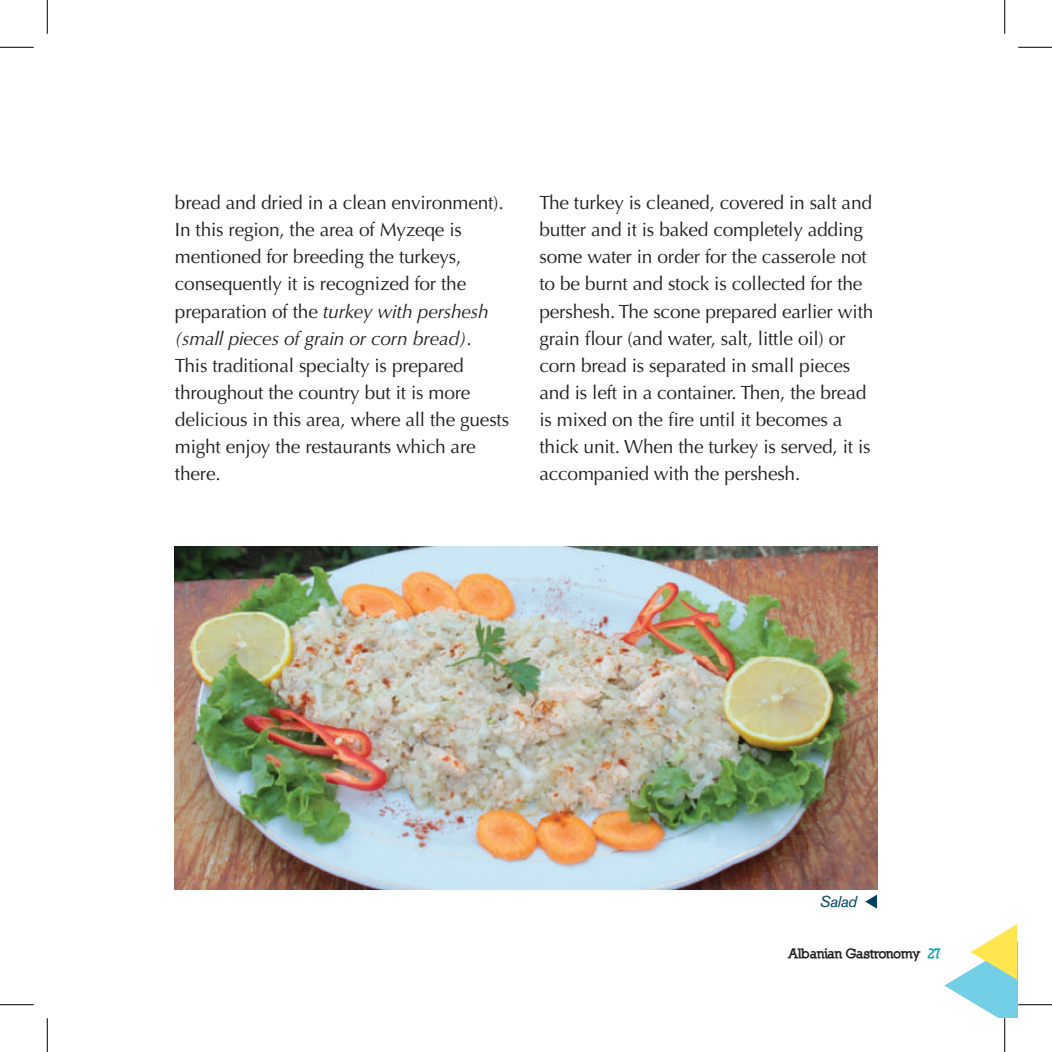
<style>
.page{position:relative;width:1052px;height:1052px;background:#fff}
.page>*{position:absolute;margin:0;border:0;box-sizing:border-box;transform-origin:0 0}
.t1{font:19.12px/27px "Optima LT Std";letter-spacing:-.01em;color:#231f20}
.t2{font:italic 15.75px "Akzidenz Grotesk Std";letter-spacing:-.025em;color:#003f61}
.t3{font:900 13.5px "Nilland";letter-spacing:-.025em;color:#231f20}
.s1{font-style:italic}
.s2{color:#00a8b9}
</style>
<div class="page">
<svg style="left:944px;top:924px;width:73px;height:93px"></svg>
<img style="left:175px;top:547px;width:701px;height:341px">
<svg style="left:865px;top:895px;width:11px;height:13px"></svg>
<hr style="left:0;top:47px;width:34px;height:1px;background:#000">
<hr style="left:1017px;top:47px;width:34px;height:1px;background:#000">
<hr style="left:0;top:1004px;width:34px;height:1px;background:#000">
<hr style="left:1017px;top:1004px;width:34px;height:1px;background:#000">
<hr style="left:47px;top:0;width:1px;height:34px;background:#000">
<hr style="left:47px;top:1017px;width:1px;height:34px;background:#000">
<hr style="left:1004px;top:0;width:1px;height:34px;background:#000">
<hr style="left:1004px;top:1017px;width:1px;height:34px;background:#000">
<p class="t1" style="left:175px;top:190px;width:335px">bread and dried in a clean environment).<br>In this region, the area of Myzeqe is mentioned for breeding the turkeys, consequently it is recognized for the preparation of the <span class="s1">turkey with pershesh (small pieces of grain or corn bread)</span>.<br>This traditional specialty is prepared throughout the country but it is more delicious in this area, where all the guests might enjoy the restaurants which are there.</p>
<p class="t1" style="left:539px;top:190px;width:335px">The turkey is cleaned, covered in salt and butter and it is baked completely adding some water in order for the casserole not to be burnt and stock is collected for the pershesh. The scone prepared earlier with grain flour (and water, salt, little oil) or corn bread is separated in small pieces and is left in a container. Then, the bread is mixed on the fire until it becomes a thick unit. When the turkey is served, it is accompanied with the pershesh.</p>
<p class="t2" style="left:819px;top:891px;width:39px">Salad</p>
<p class="t3" style="left:788px;top:945px;width:155px">Albanian Gastronomy <span class="s2">27</span></p>
</div>
